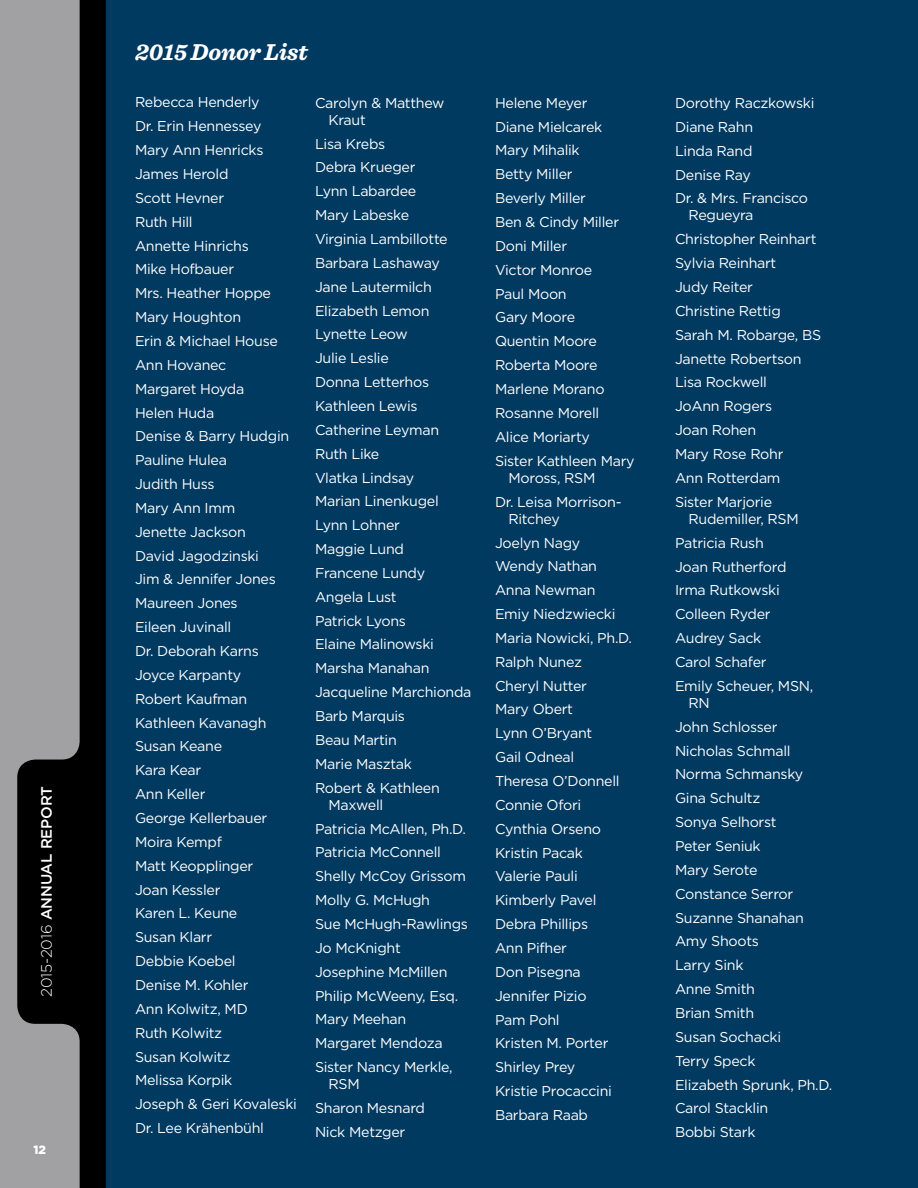
<style>
.page{position:relative;width:918px;height:1188px;background:#fff}
.page>*{position:absolute;margin:0;border:0;box-sizing:border-box;transform-origin:0 0}
.t1{font:italic 700 24px "Sentinel";letter-spacing:-.01em;color:#fff}
.t2{font:500 15px "Gotham";letter-spacing:-.01em;color:#fff}
.t3{font:14.25px/23.9px "Gotham";letter-spacing:-.02em;color:#fff}
.t4{font:900 12px "Gotham";color:#fff}
.s1{font-weight:300}
</style>
<div class="page">
<div style="left:0;top:0;width:80px;height:1188px;background:#a1a1a4"></div>
<div style="left:99px;top:0;width:819px;height:1188px;background:#003a61"></div>
<svg style="left:17px;top:0;width:89px;height:1188px"></svg>
<p class="t2" style="left:37px;top:997px;width:213px;rotate:-90deg"><span class="s1">2015-2016</span> ANNUAL REPORT</p>
<p class="t4" style="left:34px;top:1142px;width:14px">12</p>
<h1 class="t1" style="left:135px;top:33px;width:174px">2015 Donor List</h1>
<p class="t3" style="left:135px;top:90px;width:164px">Rebecca Henderly<br>Dr. Erin Hennessey<br>Mary Ann Henricks<br>James Herold<br>Scott Hevner<br>Ruth Hill<br>Annette Hinrichs<br>Mike Hofbauer<br>Mrs. Heather Hoppe<br>Mary Houghton<br>Erin &amp; Michael House<br>Ann Hovanec<br>Margaret Hoyda<br>Helen Huda<br>Denise &amp; Barry Hudgin<br>Pauline Hulea<br>Judith Huss<br>Mary Ann Imm<br>Jenette Jackson<br>David Jagodzinski<br>Jim &amp; Jennifer Jones<br>Maureen Jones<br>Eileen Juvinall<br>Dr. Deborah Karns<br>Joyce Karpanty<br>Robert Kaufman<br>Kathleen Kavanagh<br>Susan Keane<br>Kara Kear<br>Ann Keller<br>George Kellerbauer<br>Moira Kempf<br>Matt Keopplinger<br>Joan Kessler<br>Karen L. Keune<br>Susan Klarr<br>Debbie Koebel<br>Denise M. Kohler<br>Ann Kolwitz, MD<br>Ruth Kolwitz<br>Susan Kolwitz<br>Melissa Korpik<br>Joseph &amp; Geri Kovaleski<br>Dr. Lee Krähenbühl</p>
<p class="t3" style="left:329px;top:94px;width:117px;line-height:17.1px;text-indent:-13px">Carolyn &amp; Matthew<br>Kraut</p>
<p class="t3" style="left:315px;top:131px;width:158px">Lisa Krebs<br>Debra Krueger<br>Lynn Labardee<br>Mary Labeske<br>Virginia Lambillotte<br>Barbara Lashaway<br>Jane Lautermilch<br>Elizabeth Lemon<br>Lynette Leow<br>Julie Leslie<br>Donna Letterhos<br>Kathleen Lewis<br>Catherine Leyman<br>Ruth Like<br>Vlatka Lindsay<br>Marian Linenkugel<br>Lynn Lohner<br>Maggie Lund<br>Francene Lundy<br>Angela Lust<br>Patrick Lyons<br>Elaine Malinowski<br>Marsha Manahan<br>Jacqueline Marchionda<br>Barb Marquis<br>Beau Martin<br>Marie Masztak<br>Robert &amp; Kathleen</p>
<p class="t3" style="left:315px;top:792px;width:155px;text-indent:13px">Maxwell<br>Patricia McAllen, Ph.D.<br>Patricia McConnell<br>Shelly McCoy Grissom<br>Molly G. McHugh<br>Sue McHugh-Rawlings<br>Jo McKnight<br>Josephine McMillen<br>Philip McWeeny, Esq.<br>Mary Meehan<br>Margaret Mendoza<br>Sister Nancy Merkle,</p>
<p class="t3" style="left:315px;top:1072px;width:112px;text-indent:13px">RSM<br>Sharon Mesnard<br>Nick Metzger</p>
<p class="t3" style="left:495px;top:91px;width:141px">Helene Meyer<br>Diane Mielcarek<br>Mary Mihalik<br>Betty Miller<br>Beverly Miller<br>Ben &amp; Cindy Miller<br>Doni Miller<br>Victor Monroe<br>Paul Moon<br>Gary Moore<br>Quentin Moore<br>Roberta Moore<br>Marlene Morano<br>Rosanne Morell<br>Alice Moriarty<br>Sister Kathleen Mary</p>
<p class="t3" style="left:495px;top:465px;width:128px;text-indent:13px">Moross, RSM<br>Dr. Leisa Morrison-</p>
<p class="t3" style="left:495px;top:506px;width:138px;text-indent:13px">Ritchey<br>Joelyn Nagy<br>Wendy Nathan<br>Anna Newman<br>Emiy Niedzwiecki<br>Maria Nowicki, Ph.D.<br>Ralph Nunez<br>Cheryl Nutter<br>Mary Obert<br>Lynn O’Bryant<br>Gail Odneal<br>Theresa O’Donnell<br>Connie Ofori<br>Cynthia Orseno<br>Kristin Pacak<br>Valerie Pauli<br>Kimberly Pavel<br>Debra Phillips<br>Ann Pifher<br>Don Pisegna<br>Jennifer Pizio<br>Pam Pohl<br>Kristen M. Porter<br>Shirley Prey<br>Kristie Procaccini<br>Barbara Raab</p>
<p class="t3" style="left:675px;top:91px;width:141px">Dorothy Raczkowski<br>Diane Rahn<br>Linda Rand<br>Denise Ray<br>Dr. &amp; Mrs. Francisco</p>
<p class="t3" style="left:675px;top:203px;width:148px;text-indent:13px">Regueyra<br>Christopher Reinhart<br>Sylvia Reinhart<br>Judy Reiter<br>Christine Rettig<br>Sarah M. Robarge, BS<br>Janette Robertson<br>Lisa Rockwell<br>JoAnn Rogers<br>Joan Rohen<br>Mary Rose Rohr<br>Ann Rotterdam<br>Sister Marjorie</p>
<p class="t3" style="left:675px;top:507px;width:140px;text-indent:13px">Rudemiller, RSM<br>Patricia Rush<br>Joan Rutherford<br>Irma Rutkowski<br>Colleen Ryder<br>Audrey Sack<br>Carol Schafer<br>Emily Scheuer, MSN,</p>
<p class="t3" style="left:675px;top:691px;width:159px;text-indent:13px">RN<br>John Schlosser<br>Nicholas Schmall<br>Norma Schmansky<br>Gina Schultz<br>Sonya Selhorst<br>Peter Seniuk<br>Mary Serote<br>Constance Serror<br>Suzanne Shanahan<br>Amy Shoots<br>Larry Sink<br>Anne Smith<br>Brian Smith<br>Susan Sochacki<br>Terry Speck<br>Elizabeth Sprunk, Ph.D.<br>Carol Stacklin<br>Bobbi Stark</p>
</div>
